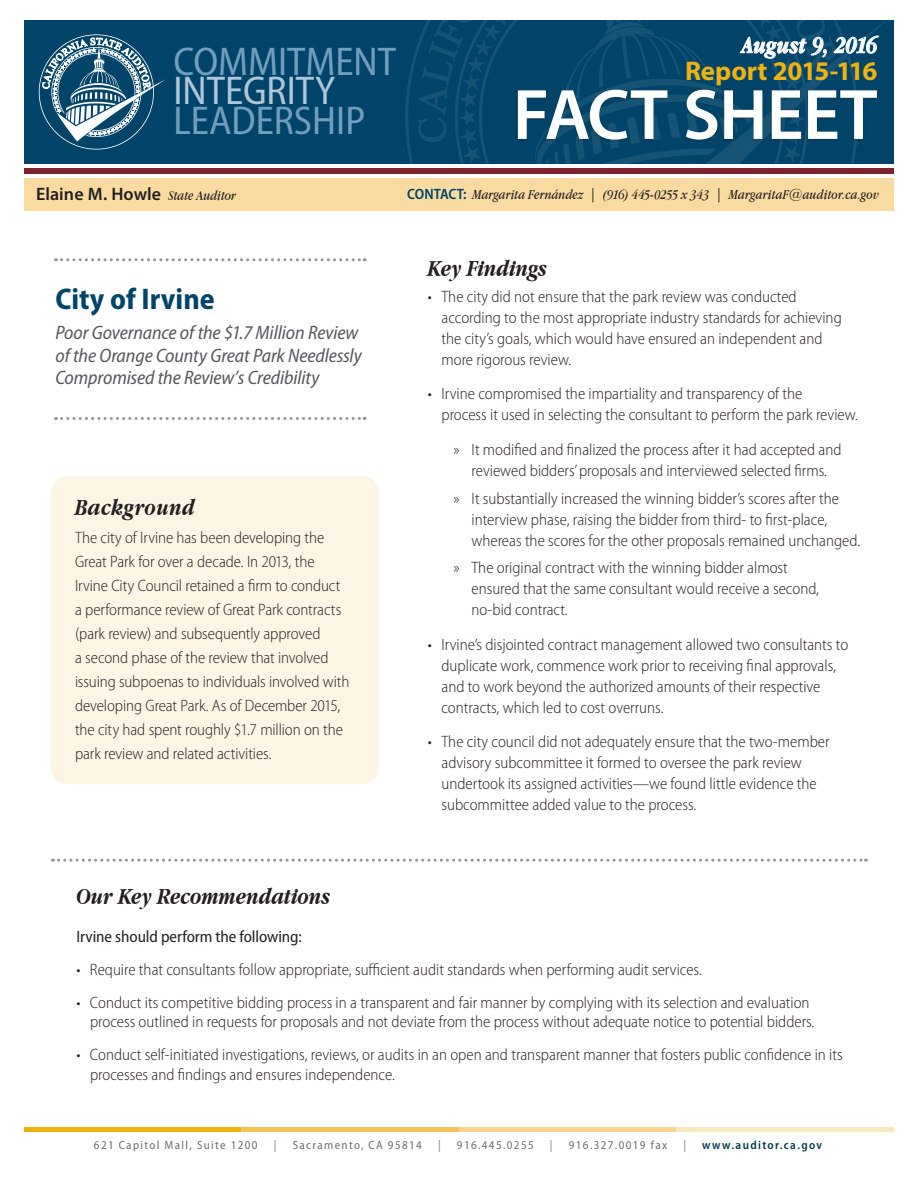
<style>
.page{position:relative;width:918px;height:1188px;background:#fff}
.page>*{position:absolute;margin:0;border:0;box-sizing:border-box;transform-origin:0 0}
.t1{font:600 72px "Myriad Pro";letter-spacing:-.01em;color:#fff}
.t2{font:semi-condensed 40.35px "Myriad Pro";color:#739ebb}
.t3{font:semi-condensed 40.35px "Myriad Pro";color:#b0c7d9}
.t4{font:700 semi-condensed 30px "Myriad Pro";color:#00446a}
.t5{font:700 27px "Myriad Pro";letter-spacing:-.01em;color:#efb211}
.t6{font:italic 700 24px "Apple Garamond";color:#231f20}
.t7{font:italic 700 24px "Apple Garamond";letter-spacing:.005em;color:#fff}
.t8{font:italic 700 24px "Apple Garamond";letter-spacing:.02em;color:#231f20}
.t9{font:italic semi-condensed 19.5px/22.5px "Myriad Pro";letter-spacing:-.005em;color:#57585a}
.t10{font:600 18px "Myriad Pro";letter-spacing:.005em;color:#231f20}
.t11{font:300 semi-condensed 16.5px/21px "Myriad Pro";color:#231f20}
.t12{font:semi-condensed 16.5px "Myriad Pro";letter-spacing:-.005em;color:#231f20}
.t13{font:italic 14.25px "Apple Garamond";letter-spacing:.01em;color:#231f20}
.t14{font:semi-condensed 12px "Myriad Pro";letter-spacing:.115em;color:#6c6d70}
.t15{font:600 semi-condensed 12px "Myriad Pro";letter-spacing:.115em;color:#003b4d}
.t16{font:semi-condensed 12px "Myriad Pro";color:#808285}
.s1{font-family:"Apple Garamond";font-weight:400;font-style:italic;font-size:14.25px}
.s2{font-family:"Myriad Pro";font-weight:600;font-style:normal;font-stretch:semi-condensed;font-size:15px;color:#00446a}
</style>
<div class="page">
<div style="left:24px;top:20px;width:870px;height:144px;background:#00446a"></div>
<svg style="left:417px;top:20px;width:462px;height:154px"></svg>
<svg style="left:39px;top:34px;width:127px;height:116px"></svg>
<div style="left:24px;top:178px;width:218px;height:33px;background:#f9dba1"></div>
<div style="left:242px;top:178px;width:217px;height:33px;background:#f9dba1"></div>
<div style="left:459px;top:178px;width:217px;height:33px;background:#f9dba1"></div>
<div style="left:676px;top:178px;width:218px;height:33px;background:#f9dba1"></div>
<div style="left:50px;top:476px;width:329px;height:308px;background:#fcf5e4;border-radius:18px"></div>
<svg style="left:56px;top:417px;width:309px;height:3px"></svg>
<svg style="left:59px;top:859px;width:808px;height:3px"></svg>
<svg style="left:56px;top:258px;width:309px;height:3px"></svg>
<hr style="left:24px;top:1128px;width:218px;height:4px;background:#efb211">
<hr style="left:242px;top:1128px;width:217px;height:4px;background:#f4c357">
<hr style="left:459px;top:1128px;width:217px;height:4px;background:#f7d38c">
<hr style="left:676px;top:1128px;width:218px;height:4px;background:#fae8c2">
<div style="left:24px;top:168px;width:870px;height:5px;background:#7c232e"></div>
<p class="t2" style="left:173px;top:40px;width:224px">COMMITMENT</p>
<p class="t3" style="left:173px;top:69px;width:163px">INTEGRITY</p>
<p class="t2" style="left:173px;top:98px;width:193px">LEADERSHIP</p>
<p class="t7" style="left:742px;top:31px;width:137px">August 9, 2016</p>
<p class="t5" style="left:685px;top:56px;width:194px">Report 2015-116</p>
<p class="t1" style="left:513px;top:75px;width:366px">FACT SHEET</p>
<p class="t10" style="left:36px;top:184px;width:202px">Elaine M. Howle <span class="s1">State Auditor</span></p>
<p class="t13" style="left:407px;top:186px;width:473px"><span class="s2">CONTACT:</span> Margarita Fernández | (916) 445-0255 x 343 | MargaritaF@auditor.ca.gov</p>
<p class="t4" style="left:56px;top:282px;width:161px">City of Irvine</p>
<p class="t9" style="left:56px;top:322px;width:308px">Poor Governance of the $1.7 Million Review of the Orange County Great Park Needlessly<br>Compromised the Review’s Credibility</p>
<p class="t8" style="left:75px;top:492px;width:122px">Background</p>
<p class="t11" style="left:75px;top:526px;width:276px;line-height:24px">The city of Irvine has been developing the Great Park for over a decade. In 2013, the Irvine City Council retained a firm to conduct a performance review of Great Park contracts (park review) and subsequently approved<br>a second phase of the review that involved issuing subpoenas to individuals involved with developing Great Park. As of December 2015, the city had spent roughly $1.7 million on the park review and related activities.</p>
<p class="t6" style="left:428px;top:254px;width:121px">Key Findings</p>
<p class="t11" style="left:441px;top:286px;width:402px;text-indent:-14px">• The city did not ensure that the park review was conducted according to the most appropriate industry standards for achieving the city’s goals, which would have ensured an independent and more rigorous review.</p>
<p class="t11" style="left:441px;top:384px;width:418px;text-indent:-14px">• Irvine compromised the impartiality and transparency of the<br>process it used in selecting the consultant to perform the park review.</p>
<p class="t11" style="left:453px;top:439px;width:390px;text-align:center">» It modified and finalized the process after it had accepted and reviewed bidders’ proposals and interviewed selected firms.</p>
<p class="t11" style="left:471px;top:488px;width:390px;text-indent:-18px">» It substantially increased the winning bidder’s scores after the interview phase, raising the bidder from third- to first-place, whereas the scores for the other proposals remained unchanged.</p>
<p class="t11" style="left:471px;top:558px;width:349px;text-indent:-18px">» The original contract with the winning bidder almost ensured that the same consultant would receive a second, no‑bid contract.</p>
<p class="t11" style="left:441px;top:634px;width:408px;text-indent:-14px">• Irvine’s disjointed contract management allowed two consultants to duplicate work, commence work prior to receiving final approvals, and to work beyond the authorized amounts of their respective contracts, which led to cost overruns.</p>
<p class="t11" style="left:441px;top:732px;width:390px;text-indent:-14px">• The city council did not adequately ensure that the two-member advisory subcommittee it formed to oversee the park review undertook its assigned activities—we found little evidence the subcommittee added value to the process.</p>
<p class="t6" style="left:76px;top:882px;width:255px">Our Key Recommendations</p>
<p class="t12" style="left:76px;top:927px;width:227px">Irvine should perform the following:</p>
<p class="t11" style="left:76px;top:959px;width:627px">• Require that consultants follow appropriate, sufficient audit standards when performing audit services.</p>
<p class="t11" style="left:76px;top:993px;width:740px;line-height:19.5px;text-align:right">• Conduct its competitive bidding process in a transparent and fair manner by complying with its selection and evaluation process outlined in requests for proposals and not deviate from the process without adequate notice to potential bidders.</p>
<p class="t11" style="left:90px;top:1045px;width:754px;line-height:19.5px;text-indent:-14px">• Conduct self-initiated investigations, reviews, or audits in an open and transparent manner that fosters public confidence in its processes and findings and ensures independence.</p>
<p class="t14" style="left:94px;top:1138px;width:165px">621 Capitol Mall, Suite 1200</p>
<p class="t16" style="left:274px;top:1138px;width:4px">|</p>
<p class="t14" style="left:293px;top:1138px;width:131px">Sacramento, CA 95814</p>
<p class="t16" style="left:438px;top:1138px;width:4px">|</p>
<p class="t14" style="left:457px;top:1138px;width:78px">916.445.0255</p>
<p class="t16" style="left:550px;top:1138px;width:4px">|</p>
<p class="t14" style="left:569px;top:1138px;width:100px">916.327.0019 fax</p>
<p class="t16" style="left:683px;top:1138px;width:4px">|</p>
<p class="t15" style="left:702px;top:1138px;width:121px">www.auditor.ca.gov</p>
</div>
